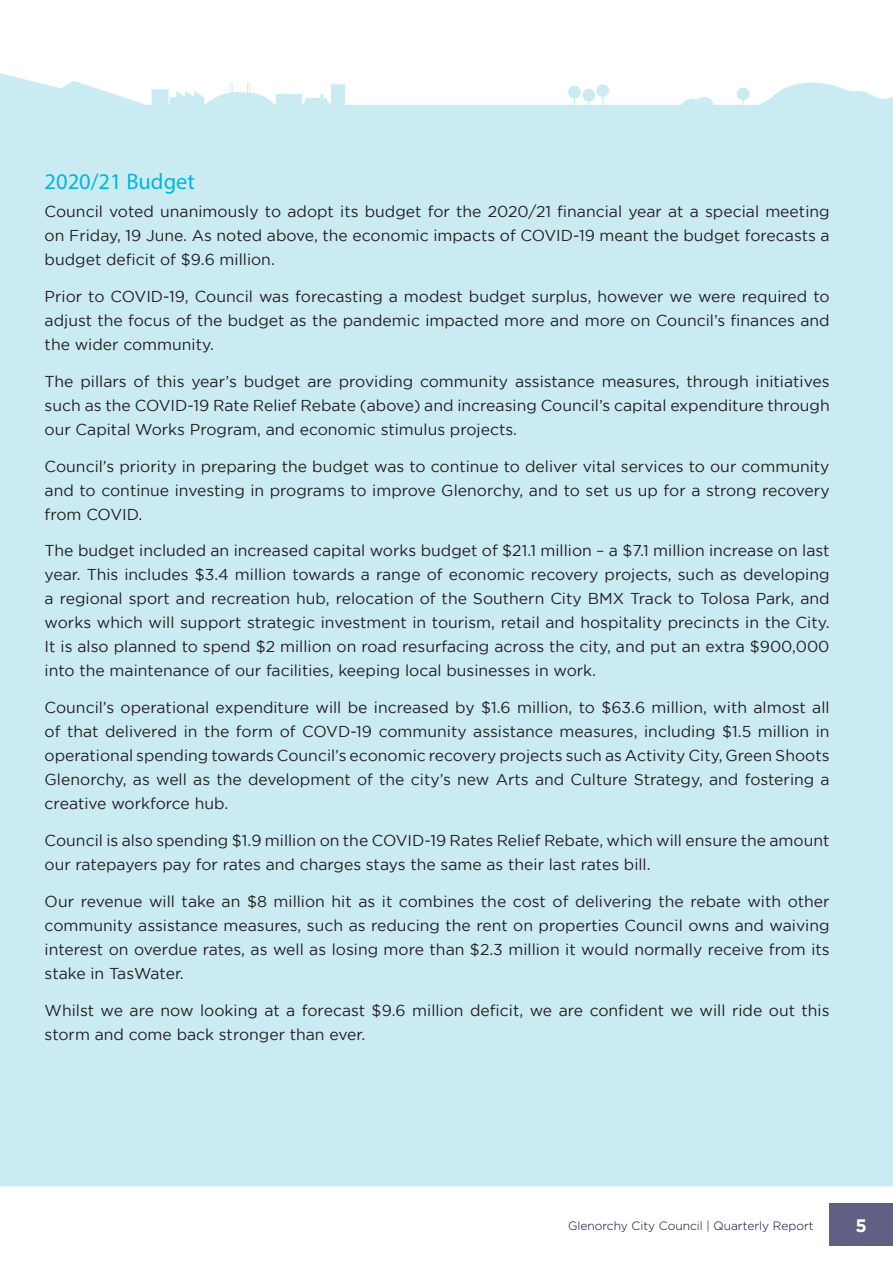
<style>
.page{position:relative;width:893px;height:1263px;background:#fff}
.page>*{position:absolute;margin:0;border:0;box-sizing:border-box;transform-origin:0 0}
.Heading1{font:22.5px "Myriad Pro";color:#00b6de}
.t1{font:700 18px "Gotham";color:#fff}
.Paragraph_1{font:15.75px/24px "Gotham";color:#231f20;text-align:justify}
.t2{font:300 12px "Gotham";color:#000539}
</style>
<div class="page">
<div style="left:829px;top:1203px;width:64px;height:43px;background:#606084"></div>
<div style="left:0;top:73px;width:893px;height:1113px;background:#cbebf3"></div>
<p class="Heading1" style="left:45px;top:168px;width:152px">2020/21 Budget</p>
<p class="Paragraph_1" style="left:45px;top:200px;width:786px">Council voted unanimously to adopt its budget for the 2020/21 financial year at a special meeting on Friday, 19 June. As noted above, the economic impacts of COVID-19 meant the budget forecasts a budget deficit of $9.6 million.</p>
<p class="Paragraph_1" style="left:45px;top:284px;width:786px">Prior to COVID-19, Council was forecasting a modest budget surplus, however we were required to adjust the focus of the budget as the pandemic impacted more and more on Council’s finances and the wider community.</p>
<p class="Paragraph_1" style="left:45px;top:369px;width:786px">The pillars of this year’s budget are providing community assistance measures, through initiatives such as the COVID-19 Rate Relief Rebate (above) and increasing Council’s capital expenditure through our Capital Works Program, and economic stimulus projects.</p>
<p class="Paragraph_1" style="left:45px;top:454px;width:786px">Council’s priority in preparing the budget was to continue to deliver vital services to our community and to continue investing in programs to improve Glenorchy, and to set us up for a strong recovery from COVID.</p>
<p class="Paragraph_1" style="left:45px;top:539px;width:786px">The budget included an increased capital works budget of $21.1 million – a $7.1 million increase on last year. This includes $3.4 million towards a range of economic recovery projects, such as developing a regional sport and recreation hub, relocation of the Southern City BMX Track to Tolosa Park, and works which will support strategic investment in tourism, retail and hospitality precincts in the City.<br>It is also planned to spend $2 million on road resurfacing across the city, and put an extra $900,000 into the maintenance of our facilities, keeping local businesses in work.</p>
<p class="Paragraph_1" style="left:45px;top:695px;width:786px">Council’s operational expenditure will be increased by $1.6 million, to $63.6 million, with almost all of that delivered in the form of COVD-19 community assistance measures, including $1.5 million in operational spending towards Council’s economic recovery projects such as Activity City, Green Shoots Glenorchy, as well as the development of the city’s new Arts and Culture Strategy, and fostering a creative workforce hub.</p>
<p class="Paragraph_1" style="left:45px;top:828px;width:786px">Council is also spending $1.9 million on the COVID-19 Rates Relief Rebate, which will ensure the amount our ratepayers pay for rates and charges stays the same as their last rates bill.</p>
<p class="Paragraph_1" style="left:45px;top:889px;width:787px">Our revenue will take an $8 million hit as it combines the cost of delivering the rebate with other community assistance measures, such as reducing the rent on properties Council owns and waiving interest on overdue rates, as well as losing more than $2.3 million it would normally receive from its stake in TasWater.</p>
<p class="Paragraph_1" style="left:45px;top:998px;width:786px">Whilst we are now looking at a forecast $9.6 million deficit, we are confident we will ride out this storm and come back stronger than ever.</p>
<p class="t2" style="left:568px;top:1219px;width:247px">Glenorchy City Council | Quarterly Report</p>
<p class="t1" style="left:855px;top:1215px;width:13px">5</p>
</div>
